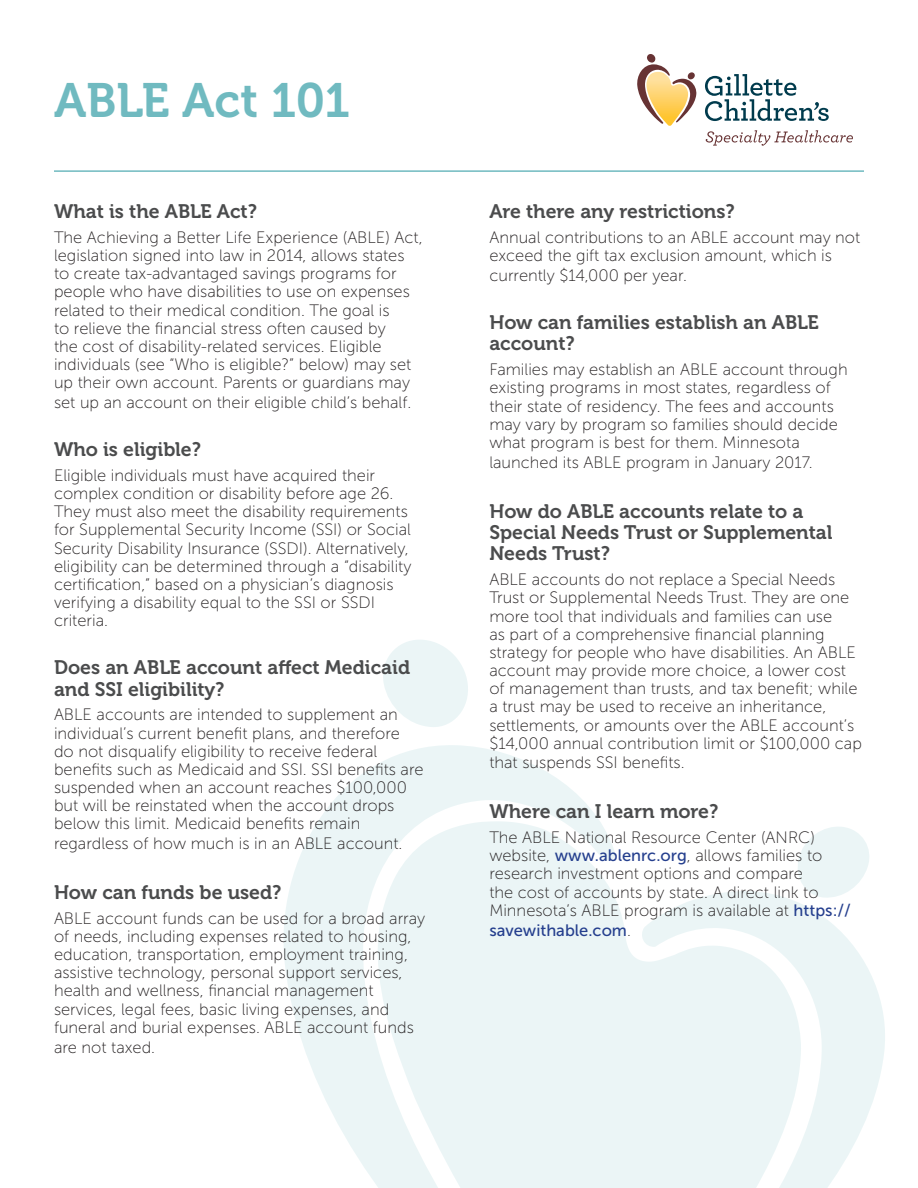
<style>
.page{position:relative;width:918px;height:1188px;background:#fff}
.page>*{position:absolute;margin:0;border:0;box-sizing:border-box;transform-origin:0 0}
.t1{font:48px "Museo 700";color:#70bac0}
.t2{font:19.5px/21.5px "Museo 700";color:#4b4c4d}
.t3{font:16.5px/18.1px "Museo Sans 100";color:#231f20}
.t4{font:16.5px "Museo Sans 500";color:#253f8e}
.s1{font-family:"Museo Sans 500";color:#253f8e}
.s2{font-family:"Museo Sans 100";color:#231f20}
</style>
<div class="page">
<svg style="left:383px;top:640px;width:85px;height:87px"></svg>
<svg style="left:801px;top:827px;width:68px;height:63px"></svg>
<svg style="left:283px;top:745px;width:316px;height:442px;fill:#ebf5f6"></svg>
<svg style="left:801px;top:890px;width:84px;height:298px;fill:#ebf5f6"></svg>
<svg style="left:378px;top:820px;width:423px;height:368px;fill:#ebf5f6"></svg>
<div style="left:647px;top:54px;width:9px;height:9px;background:#673334;border-radius:4px"></div>
<svg style="left:637px;top:64px;width:60px;height:62px"></svg>
<svg style="left:706px;top:130px;width:147px;height:16px"></svg>
<svg style="left:705px;top:74px;width:124px;height:47px"></svg>
<hr style="left:54px;top:170px;width:810px;height:2px;background:#70bac0">
<p class="t1" style="left:54px;top:74px;width:298px">ABLE Act 101</p>
<p class="t2" style="left:54px;top:201px;width:205px">What is the ABLE Act?</p>
<p class="t3" style="left:54px;top:228px;width:370px">The Achieving a Better Life Experience (ABLE) Act, legislation signed into law in 2014, allows states to create tax-advantaged savings programs for people who have disabilities to use on expenses related to their medical condition. The goal is<br>to relieve the financial stress often caused by<br>the cost of disability-related services. Eligible individuals (see “Who is eligible?” below) may set up their own account. Parents or guardians may</p>
<p class="t3" style="left:54px;top:393px;width:359px">set up an account on their eligible child’s behalf.</p>
<p class="t2" style="left:54px;top:439px;width:149px">Who is eligible?</p>
<p class="t3" style="left:54px;top:466px;width:359px">Eligible individuals must have acquired their complex condition or disability before age 26.<br>They must also meet the disability requirements for Supplemental Security Income (SSI) or Social Security Disability Insurance (SSDI). Alternatively, eligibility can be determined through a “disability certification,” based on a physician’s diagnosis verifying a disability equal to the SSI or SSDI criteria.</p>
<p class="t2" style="left:54px;top:657px;width:358px">Does an ABLE account affect Medicaid and SSI eligibility?</p>
<p class="t3" style="left:54px;top:706px;width:371px">ABLE accounts are intended to supplement an individual’s current benefit plans, and therefore do not disqualify eligibility to receive federal benefits such as Medicaid and SSI. SSI benefits are suspended when an account reaches $100,000 but will be reinstated when the account drops below this limit. Medicaid benefits remain</p>
<p class="t3" style="left:54px;top:835px;width:350px">regardless of how much is in an ABLE account.</p>
<p class="t2" style="left:54px;top:882px;width:229px">How can funds be used?</p>
<p class="t3" style="left:54px;top:909px;width:373px">ABLE account funds can be used for a broad array of needs, including expenses related to housing, education, transportation, employment training, assistive technology, personal support services, health and wellness, financial management services, legal fees, basic living expenses, and funeral and burial expenses. ABLE account funds</p>
<p class="t3" style="left:54px;top:1038px;width:103px">are not taxed.</p>
<p class="t2" style="left:489px;top:201px;width:247px">Are there any restrictions?</p>
<p class="t3" style="left:489px;top:228px;width:373px">Annual contributions to an ABLE account may not exceed the gift tax exclusion amount, which is</p>
<p class="t3" style="left:489px;top:266px;width:199px">currently $14,000 per year.</p>
<p class="t2" style="left:489px;top:312px;width:331px">How can families establish an ABLE account?</p>
<p class="t3" style="left:489px;top:361px;width:360px">Families may establish an ABLE account through existing programs in most states, regardless of their state of residency. The fees and accounts may vary by program so families should decide what program is best for them. Minnesota</p>
<p class="t3" style="left:489px;top:453px;width:325px">launched its ABLE program in January 2017.</p>
<p class="t2" style="left:489px;top:500px;width:345px">How do ABLE accounts relate to a<br>Special Needs Trust or Supplemental<br>Needs Trust?</p>
<p class="t3" style="left:489px;top:571px;width:374px">ABLE accounts do not replace a Special Needs Trust or Supplemental Needs Trust. They are one more tool that individuals and families can use<br>as part of a comprehensive financial planning strategy for people who have disabilities. An ABLE account may provide more choice, a lower cost of management than trusts, and tax benefit; while a trust may be used to receive an inheritance, settlements, or amounts over the ABLE account’s $14,000 annual contribution limit or $100,000 cap</p>
<p class="t3" style="left:489px;top:754px;width:197px">that suspends SSI benefits.</p>
<p class="t2" style="left:489px;top:801px;width:230px">Where can I learn more?</p>
<p class="t3" style="left:489px;top:829px;width:363px">The ABLE National Resource Center (ANRC) website, <span class="s1">www.ablenrc.org</span>, allows families to research investment options and compare<br>the cost of accounts by state. A direct link to Minnesota’s ABLE program is available at <span class="s1">https://</span></p>
<p class="t4" style="left:489px;top:921px;width:143px">savewithable.com<span class="s2">.</span></p>
</div>
